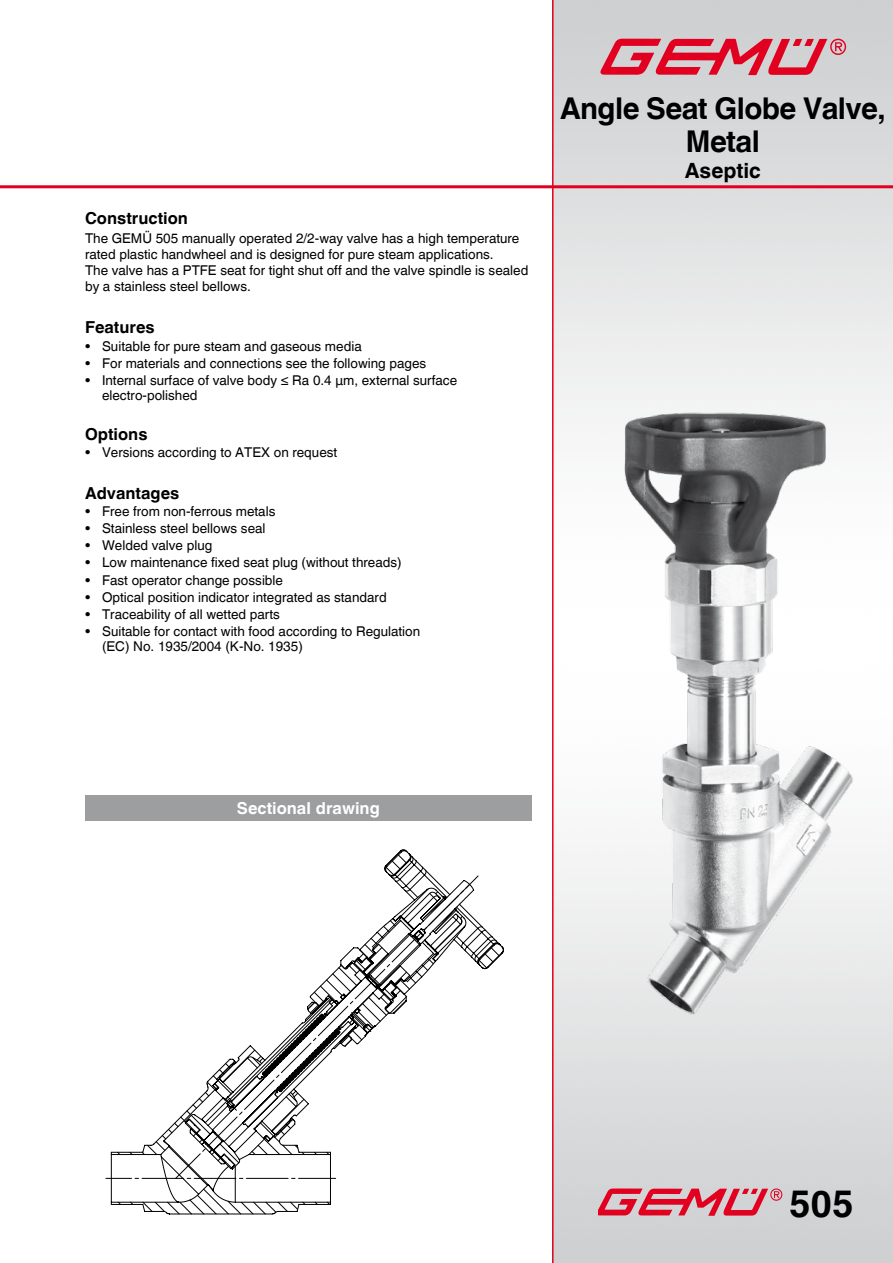
<style>
.page{position:relative;width:893px;height:1263px;background:#fff}
.page>*{position:absolute;margin:0;border:0;box-sizing:border-box;transform-origin:0 0}
.t1{font:700 37.5px "Helvetica World";color:#000}
.t2{font:700 30px/33px "Helvetica World";letter-spacing:-.02em;color:#000;text-align:center}
.t3{font:700 21px "Helvetica World";color:#000}
.t4{font:700 16.5px "Helvetica World";color:#000}
.t5{font:700 16.5px "Helvetica World";color:#fff}
.t6{font:13.5px/16.2px "Helvetica World";color:#000}
</style>
<div class="page">
<img style="left:598px;top:1189px;width:188px;height:34px">
<hr style="left:0;top:185px;width:893px;height:3px;background:#e20020">
<hr style="left:552px;top:0;width:2px;height:1263px;background:#e20020">
<img style="left:595px;top:33px;width:260px;height:54px">
<svg style="left:111px;top:849px;width:393px;height:366px"></svg>
<img style="left:605px;top:400px;width:252px;height:622px">
<div style="left:85px;top:795px;width:447px;height:26px;background:#9c9e9f"></div>
<p class="t4" style="left:85px;top:209px;width:104px">Construction</p>
<p class="t6" style="left:85px;top:230px;width:445px">The GEMÜ 505 manually operated 2/2-way valve has a high temperature rated plastic handwheel and is designed for pure steam applications.<br>The valve has a PTFE seat for tight shut off and the valve spindle is sealed by a stainless steel bellows.</p>
<p class="t4" style="left:85px;top:318px;width:71px">Features</p>
<p class="t6" style="left:85px;top:338px;width:278px">• Suitable for pure steam and gaseous media</p>
<p class="t6" style="left:85px;top:355px;width:343px">• For materials and connections see the following pages</p>
<p class="t6" style="left:102px;top:373px;width:357px;line-height:15px;text-indent:-17px">• Internal surface of valve body ≤ Ra 0.4 µm, external surface electro-polished</p>
<p class="t4" style="left:85px;top:424px;width:64px">Options</p>
<p class="t6" style="left:85px;top:444px;width:254px">• Versions according to ATEX on request</p>
<p class="t4" style="left:85px;top:484px;width:96px">Advantages</p>
<p class="t6" style="left:85px;top:503px;width:192px">• Free from non-ferrous metals</p>
<p class="t6" style="left:85px;top:520px;width:182px">• Stainless steel bellows seal</p>
<p class="t6" style="left:85px;top:538px;width:129px">• Welded valve plug</p>
<p class="t6" style="left:85px;top:555px;width:318px">• Low maintenance fixed seat plug (without threads)</p>
<p class="t6" style="left:85px;top:572px;width:199px">• Fast operator change possible</p>
<p class="t6" style="left:85px;top:589px;width:303px">• Optical position indicator integrated as standard</p>
<p class="t6" style="left:85px;top:606px;width:196px">• Traceability of all wetted parts</p>
<p class="t6" style="left:102px;top:624px;width:320px;line-height:15px;text-indent:-17px">• Suitable for contact with food according to Regulation (EC) No. 1935/2004 (K-No. 1935)</p>
<h2 class="t2" style="left:560px;top:92px;width:327px">Angle Seat Globe Valve,<br>Metal</h2>
<h3 class="t3" style="left:685px;top:158px;width:78px">Aseptic</h3>
<p class="t5" style="left:237px;top:799px;width:144px">Sectional drawing</p>
<h1 class="t1" style="left:789px;top:1182px;width:66px">505</h1>
</div>
